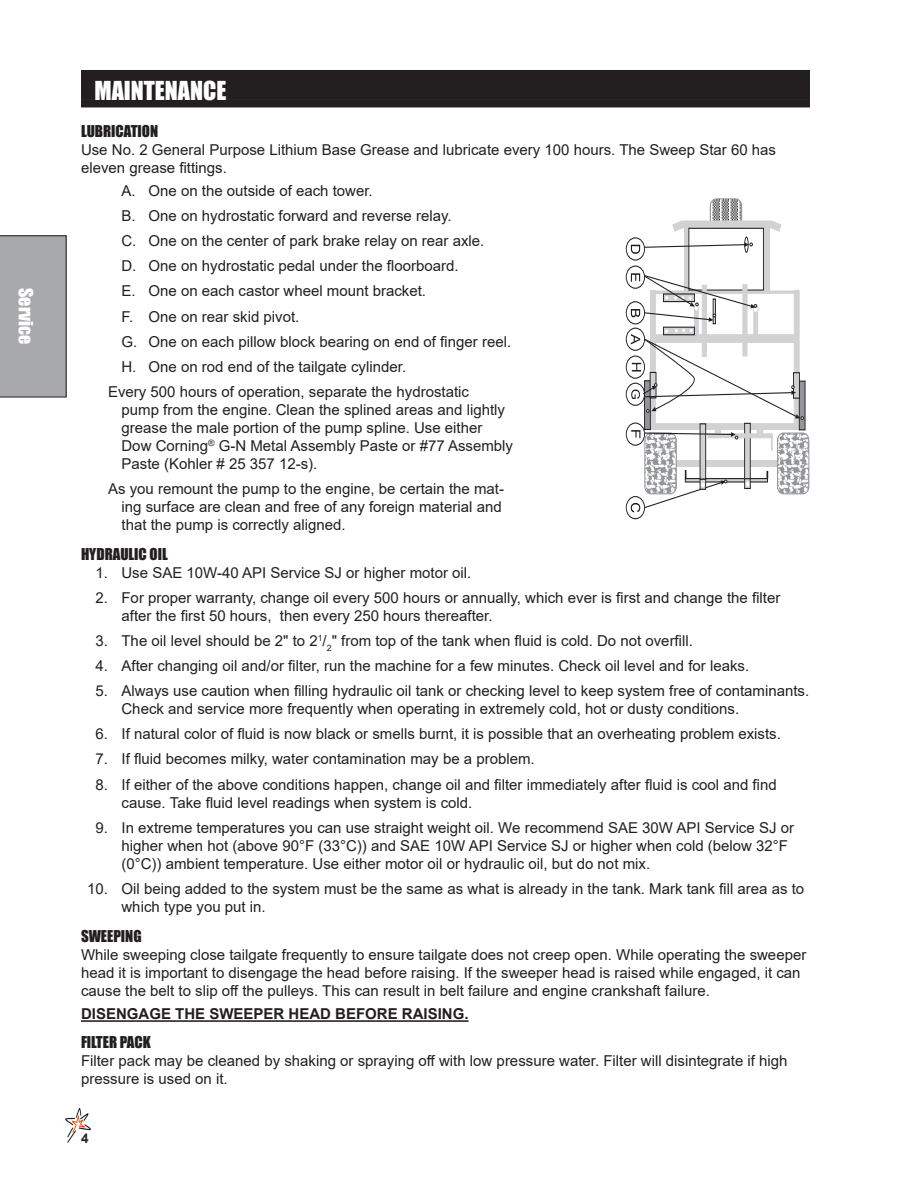
<style>
.page{position:relative;width:918px;height:1188px;background:#fff}
.page>*{position:absolute;margin:0;border:0;box-sizing:border-box;transform-origin:0 0}
.Header_Left{font:24px "Impact";color:#fff}
.t1{font:18px "Impact";color:#fff}
._1__2__3{font:15px/18px "Arial";color:#231f20}
.Body_text{font:15px/18px "Arial";color:#231f20}
.Bulleted{font:15px/18px "Arial";color:#231f20}
.Subhead_1{font:15px "Impact";color:#231f20}
.Body_text-2{font:700 15px "Arial";color:#231f20}
.A__B__C{font:15px "Arial";color:#231f20}
.t2{font:700 13.5px "Arial";color:#231f20}
</style>
<div class="page">
<img style="left:65px;top:1108px;width:26px;height:35px">
<div style="left:0;top:235px;width:67px;height:162px;background:#a8a9ad"></div>
<div style="left:81px;top:70px;width:729px;height:30px;background:#231f20"></div>
<div style="left:81px;top:100px;width:729px;height:7px;background:#231f20"></div>
<hr style="left:81px;top:1020px;width:388px;height:2px;background:#231f20">
<hr style="left:754px;top:309px;width:4px;height:26px;background:#d1d2d4">
<div style="left:753px;top:309px;width:5px;height:26px;border:1px solid #d1d2d4"></div>
<hr style="left:694px;top:309px;width:4px;height:26px;background:#d1d2d4">
<div style="left:694px;top:309px;width:5px;height:26px;border:1px solid #d1d2d4"></div>
<div style="left:685px;top:478px;width:83px;height:4px;border:1px solid #231f20"></div>
<div style="left:675px;top:460px;width:104px;height:7px;background:#d1d2d4"></div>
<div style="left:684px;top:226px;width:5px;height:68px;background:#d1d2d4"></div>
<div style="left:764px;top:226px;width:6px;height:68px;background:#d1d2d4"></div>
<svg style="left:626px;top:328px;width:19px;height:22px"></svg>
<div style="left:626px;top:328px;width:19px;height:23px;border:1px solid #231f20;border-radius:50%"></div>
<svg style="left:626px;top:302px;width:19px;height:22px"></svg>
<div style="left:626px;top:301px;width:19px;height:23px;border:1px solid #231f20;border-radius:50%"></div>
<svg style="left:626px;top:497px;width:19px;height:22px"></svg>
<div style="left:626px;top:496px;width:19px;height:23px;border:1px solid #231f20;border-radius:50%"></div>
<svg style="left:626px;top:238px;width:19px;height:22px"></svg>
<div style="left:626px;top:238px;width:19px;height:22px;border:1px solid #231f20;border-radius:50%"></div>
<svg style="left:626px;top:266px;width:19px;height:22px"></svg>
<div style="left:626px;top:266px;width:19px;height:23px;border:1px solid #231f20;border-radius:50%"></div>
<div style="left:650px;top:290px;width:6px;height:140px;background:#d1d2d4"></div>
<div style="left:794px;top:290px;width:5px;height:140px;background:#d1d2d4"></div>
<div style="left:650px;top:423px;width:149px;height:7px;background:#d1d2d4"></div>
<div style="left:689px;top:228px;width:75px;height:62px;background:#fff;border:1px solid #231f20"></div>
<div style="left:702px;top:285px;width:5px;height:72px;background:#d1d2d4"></div>
<hr style="left:743px;top:284px;width:4px;height:72px;background:#d1d2d4">
<svg style="left:663px;top:327px;width:32px;height:2px"></svg>
<div style="left:644px;top:380px;width:7px;height:50px;background:#939598;border:1px solid #231f20"></div>
<svg style="left:799px;top:381px;width:6px;height:48px"></svg>
<svg style="left:700px;top:424px;width:6px;height:5px"></svg>
<svg style="left:744px;top:479px;width:7px;height:10px"></svg>
<svg style="left:746px;top:482px;width:3px;height:4px"></svg>
<div style="left:744px;top:423px;width:7px;height:56px;background:#d1d2d4;border:1px solid #231f20"></div>
<hr style="left:708px;top:434px;width:65px;height:4px;background:#d1d2d4">
<svg style="left:757px;top:429px;width:53px;height:66px"></svg>
<div style="left:713px;top:299px;width:3px;height:25px;background:#d1d2d4;border:1px solid #231f20"></div>
<svg style="left:626px;top:423px;width:19px;height:22px"></svg>
<div style="left:626px;top:423px;width:19px;height:23px;border:1px solid #231f20;border-radius:50%"></div>
<div style="left:626px;top:383px;width:19px;height:23px;border:1px solid #231f20;border-radius:50%"></div>
<svg style="left:631px;top:429px;width:107px;height:84px"></svg>
<svg style="left:631px;top:273px;width:168px;height:49px"></svg>
<svg style="left:631px;top:198px;width:151px;height:62px"></svg>
<div style="left:626px;top:356px;width:19px;height:22px;border:1px solid #231f20;border-radius:50%"></div>
<svg style="left:631px;top:329px;width:173px;height:91px"></svg>
<p class="t1" style="left:40px;top:288px;width:58px;rotate:90deg">Service</p>
<p class="Header_Left" style="left:94px;top:72px;width:133px">MAINTENANCE</p>
<p class="Subhead_1" style="left:81px;top:119px;width:79px">LUBRICATION</p>
<p class="Body_text" style="left:81px;top:141px;width:697px">Use No. 2 General Purpose Lithium Base Grease and lubricate every 100 hours. The Sweep Star 60 has eleven grease fittings.</p>
<p class="A__B__C" style="left:122px;top:181px;width:253px">A. One on the outside of each tower.</p>
<p class="_1__2__3" style="left:122px;top:207px;width:332px">B. One on hydrostatic forward and reverse relay.</p>
<p class="_1__2__3" style="left:122px;top:232px;width:364px">C. One on the center of park brake relay on rear axle.</p>
<p class="_1__2__3" style="left:122px;top:257px;width:339px">D. One on hydrostatic pedal under the floorboard.</p>
<p class="_1__2__3" style="left:122px;top:282px;width:306px">E. One on each castor wheel mount bracket.</p>
<p class="_1__2__3" style="left:122px;top:307px;width:179px">F. One on rear skid pivot.</p>
<p class="_1__2__3" style="left:122px;top:332px;width:391px">G. One on each pillow block bearing on end of finger reel.</p>
<p class="_1__2__3" style="left:122px;top:357px;width:286px">H. One on rod end of the tailgate cylinder.</p>
<p class="Bulleted" style="left:122px;top:382px;width:393px;text-indent:-14px">Every 500 hours of operation, separate the hydrostatic<br>pump from the engine. Clean the splined areas and lightly grease the male portion of the pump spline. Use either Dow Corning<sup>®</sup> G-N Metal Assembly Paste or #77 Assembly Paste (Kohler # 25 357 12-s).</p>
<p class="Bulleted" style="left:122px;top:479px;width:384px;text-indent:-14px">As you remount the pump to the engine, be certain the mat&shy;ing surface are clean and free of any foreign material and that the pump is correctly aligned.</p>
<p class="Subhead_1" style="left:81px;top:543px;width:88px">HYDRAULIC OIL</p>
<p class="_1__2__3" style="left:95px;top:564px;width:377px">1. Use SAE 10W-40 API Service SJ or higher motor oil.</p>
<p class="_1__2__3" style="left:122px;top:589px;width:660px;text-indent:-26px">2. For proper warranty, change oil every 500 hours or annually, which ever is first and change the filter after the first 50 hours, then every 250 hours thereafter.</p>
<p class="_1__2__3" style="left:95px;top:632px;width:599px">3. The oil level should be 2" to 2<sup>1</sup>/<sub>2</sub>" from top of the tank when fluid is cold. Do not overfill.</p>
<p class="_1__2__3" style="left:95px;top:657px;width:655px">4. After changing oil and/or filter, run the machine for a few minutes. Check oil level and for leaks.</p>
<p class="_1__2__3" style="left:122px;top:682px;width:689px;text-indent:-26px">5. Always use caution when filling hydraulic oil tank or checking level to keep system free of contaminants.<br>Check and service more frequently when operating in extremely cold, hot or dusty conditions.</p>
<p class="_1__2__3" style="left:95px;top:725px;width:687px">6. If natural color of fluid is now black or smells burnt, it is possible that an overheating problem exists.</p>
<p class="_1__2__3" style="left:95px;top:750px;width:441px">7. If fluid becomes milky, water contamination may be a problem.</p>
<p class="_1__2__3" style="left:122px;top:775px;width:657px;text-indent:-26px">8. If either of the above conditions happen, change oil and filter immediately after fluid is cool and find cause. Take fluid level readings when system is cold.</p>
<p class="_1__2__3" style="left:122px;top:818px;width:674px;text-indent:-26px">9. In extreme temperatures you can use straight weight oil. We recommend SAE 30W API Service SJ or higher when hot (above 90°F (33°C)) and SAE 10W API Service SJ or higher when cold (below 32°F (0°C)) ambient temperature. Use either motor oil or hydraulic oil, but do not mix.</p>
<p class="_1__2__3" style="left:122px;top:879px;width:684px;text-indent:-34px">10. Oil being added to the system must be the same as what is already in the tank. Mark tank fill area as to which type you put in.</p>
<p class="Subhead_1" style="left:81px;top:925px;width:62px">SWEEPING</p>
<p class="Body_text" style="left:81px;top:946px;width:727px">While sweeping close tailgate frequently to ensure tailgate does not creep open. While operating the sweeper head it is important to disengage the head before raising. If the sweeper head is raised while engaged, it can cause the belt to slip off the pulleys. This can result in belt failure and engine crankshaft failure.</p>
<p class="Body_text-2" style="left:81px;top:1004px;width:389px">DISENGAGE THE SWEEPER HEAD BEFORE RAISING.</p>
<p class="Subhead_1" style="left:81px;top:1031px;width:71px">FILTER PACK</p>
<p class="Body_text" style="left:81px;top:1052px;width:708px">Filter pack may be cleaned by shaking or spraying off with low pressure water. Filter will disintegrate if high pressure is used on it.</p>
<p class="t2" style="left:81px;top:1129px;width:9px">4</p>
</div>
